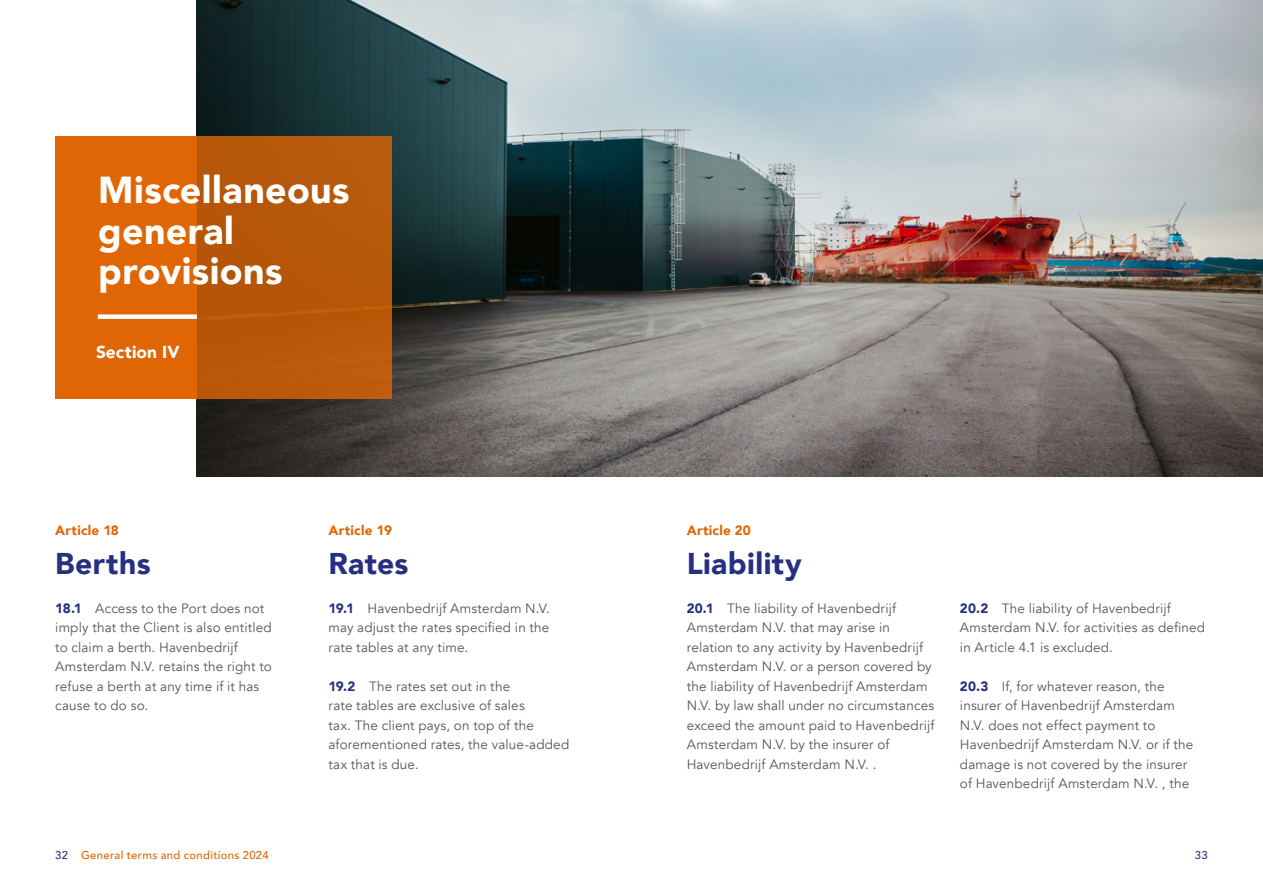
<style>
.page{position:relative;width:1263px;height:893px;background:#fff}
.page>*{position:absolute;margin:0;border:0;box-sizing:border-box;transform-origin:0 0}
.t1{font:900 37.5px/40.5px "Avenir";letter-spacing:.01em;color:#fff}
.t2{font:900 30px "Avenir";letter-spacing:.015em;color:#253081}
.t3{font:900 17.25px "Avenir";letter-spacing:.005em;color:#fff}
.t4{font:13.5px/19.5px "Avenir";letter-spacing:.01em;color:#575756}
.t5{font:900 13.5px "Avenir";letter-spacing:.02em;color:#e06605}
.t6{font:500 11.25px "Avenir";letter-spacing:.03em;color:#e06605}
.t7{font:500 11.25px "Avenir";color:#253081}
.s1{font-weight:900;color:#253081}
.s2{color:#253081}
</style>
<div class="page">
<img style="left:196px;top:0;width:1067px;height:476px">
<div style="left:55px;top:136px;width:141px;height:262px;background:#e06605"></div>
<div style="left:196px;top:136px;width:196px;height:262px;background:#b65709"></div>
<div style="left:98px;top:314px;width:99px;height:5px;background:#fff"></div>
<h1 class="t1" style="left:98px;top:169px;width:253px">Miscellaneous general provisions</h1>
<p class="t3" style="left:96px;top:337px;width:85px">Section IV</p>
<p class="t5" style="left:55px;top:519px;width:65px">Article 18</p>
<h2 class="t2" style="left:55px;top:538px;width:97px">Berths</h2>
<p class="t4" style="left:55px;top:599px;width:218px"><span class="s1">18.1</span> Access to the Port does not imply that the Client is also entitled to claim a berth. Havenbedrijf<br>Amsterdam N.V. retains the right to refuse a berth at any time if it has cause to do so.</p>
<p class="t5" style="left:328px;top:519px;width:65px">Article 19</p>
<h2 class="t2" style="left:328px;top:538px;width:81px">Rates</h2>
<p class="t4" style="left:328px;top:599px;width:223px;text-align:justify"><span class="s1">19.1</span> Havenbedrijf Amsterdam N.V. may adjust the rates specified in the rate tables at any time.</p>
<p class="t4" style="left:328px;top:677px;width:242px"><span class="s1">19.2</span> The rates set out in the<br>rate tables are exclusive of sales<br>tax. The client pays, on top of the aforementioned rates, the value-added tax that is due.</p>
<p class="t5" style="left:687px;top:518px;width:66px">Article 20</p>
<h2 class="t2" style="left:687px;top:538px;width:116px">Liability</h2>
<p class="t4" style="left:687px;top:599px;width:249px"><span class="s1">20.1</span> The liability of Havenbedrijf Amsterdam N.V. that may arise in relation to any activity by Havenbedrijf Amsterdam N.V. or a person covered by the liability of Havenbedrijf Amsterdam N.V. by law shall under no circumstances exceed the amount paid to Havenbedrijf Amsterdam N.V. by the insurer of Havenbedrijf Amsterdam N.V. .</p>
<p class="t4" style="left:960px;top:599px;width:247px"><span class="s1">20.2</span> The liability of Havenbedrijf<br>Amsterdam N.V. for activities as defined in Article 4.1 is excluded.</p>
<p class="t4" style="left:960px;top:677px;width:235px"><span class="s1">20.3</span> If, for whatever reason, the insurer of Havenbedrijf Amsterdam N.V. does not effect payment to Havenbedrijf Amsterdam N.V. or if the damage is not covered by the insurer of Havenbedrijf Amsterdam N.V. , the</p>
<p class="t6" style="left:55px;top:845px;width:215px"><span class="s2">32</span> General terms and conditions 2024</p>
<p class="t7" style="left:1195px;top:845px;width:14px">33</p>
</div>
